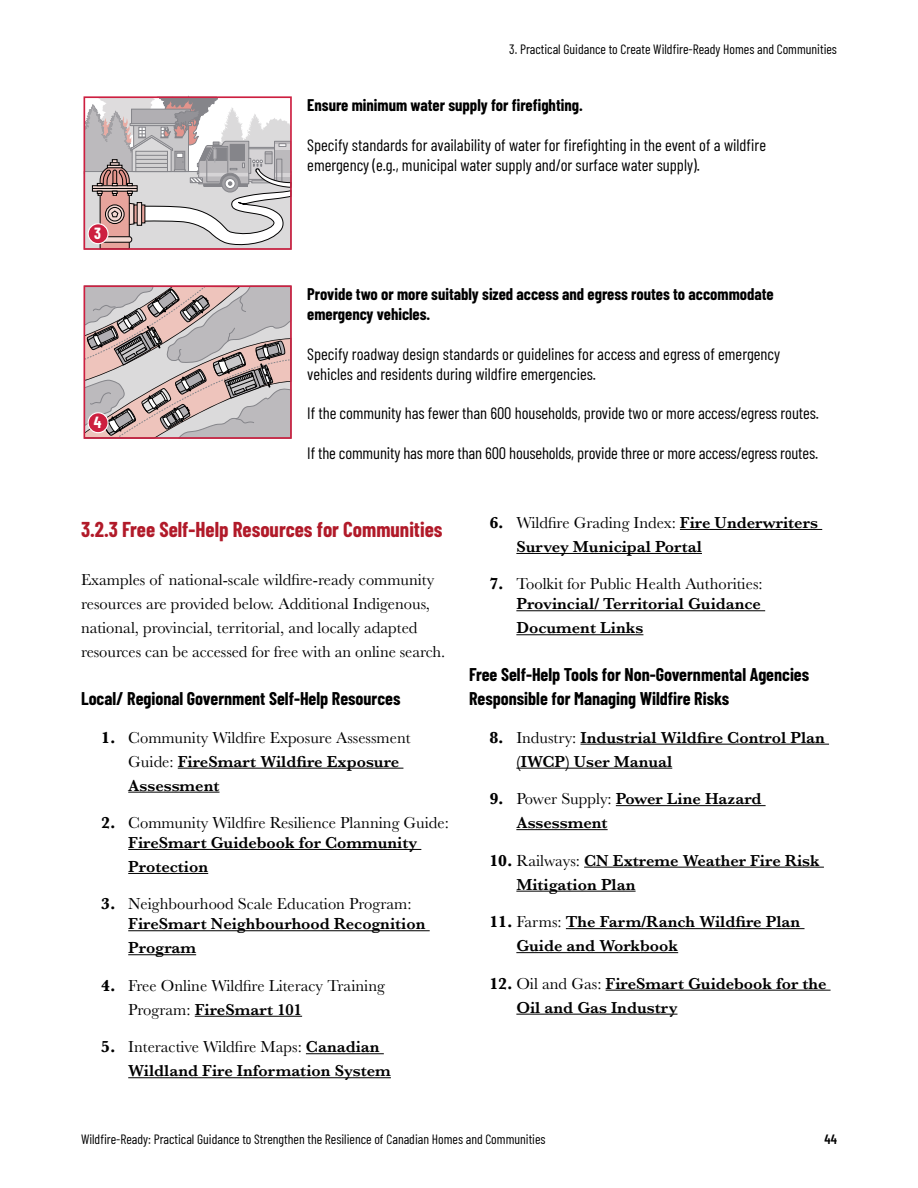
<style>
.page{position:relative;width:918px;height:1188px;background:#fff}
.page>*{position:absolute;margin:0;border:0;box-sizing:border-box;transform-origin:0 0}
.title-4-orange_1_1_1{font:700 21px "Barlow Condensed";color:#b11a29}
.title-6-black{font:700 18px/24px "Barlow Condensed";color:#000}
.TEXT-BODY{font:16.5px/24px "Baskerville";color:#000}
.text_-_table_BODY{font:16.5px/19.8px "Barlow Condensed";color:#000}
.t1{font:600 16.5px/24px "Baskerville";color:#000}
.text_-_table_BODY-2{font:700 16.5px/19.8px "Barlow Condensed";color:#000}
.t2{font:700 15.75px "Barlow Condensed";color:#fff}
.text-header{font:13.5px "Barlow Condensed";color:#000}
.t3{font:600 13.5px "Barlow Condensed";color:#000}
.s1{font-weight:700}
.s2{font-weight:600}
.s3{font-weight:400}
</style>
<div class="page">
<svg style="left:83px;top:96px;width:209px;height:154px"></svg>
<div style="left:88px;top:224px;width:20px;height:20px;background:#cd1f40;border-radius:50%"></div>
<div style="left:88px;top:223px;width:21px;height:21px;border:1px solid #fff;border-radius:50%"></div>
<svg style="left:84px;top:285px;width:208px;height:154px;background:#baa9a9"></svg>
<div style="left:88px;top:413px;width:20px;height:20px;background:#cd1f40;border-radius:50%"></div>
<div style="left:88px;top:412px;width:21px;height:21px;border:1px solid #fff;border-radius:50%"></div>
<hr style="left:178px;top:768px;width:225px;height:1px;background:#000">
<hr style="left:128px;top:792px;width:92px;height:1px;background:#000">
<hr style="left:128px;top:849px;width:293px;height:1px;background:#000">
<hr style="left:128px;top:873px;width:80px;height:1px;background:#000">
<hr style="left:128px;top:930px;width:302px;height:1px;background:#000">
<hr style="left:128px;top:954px;width:68px;height:1px;background:#000">
<hr style="left:195px;top:1016px;width:107px;height:1px;background:#000">
<hr style="left:306px;top:1053px;width:78px;height:1px;background:#000">
<hr style="left:128px;top:1077px;width:263px;height:1px;background:#000">
<hr style="left:680px;top:529px;width:142px;height:1px;background:#000">
<hr style="left:516px;top:553px;width:186px;height:1px;background:#000">
<hr style="left:516px;top:610px;width:249px;height:1px;background:#000">
<hr style="left:516px;top:634px;width:127px;height:1px;background:#000">
<hr style="left:580px;top:744px;width:249px;height:1px;background:#000">
<hr style="left:516px;top:768px;width:156px;height:1px;background:#000">
<hr style="left:616px;top:805px;width:150px;height:1px;background:#000">
<hr style="left:516px;top:829px;width:92px;height:1px;background:#000">
<hr style="left:584px;top:867px;width:240px;height:1px;background:#000">
<hr style="left:516px;top:891px;width:120px;height:1px;background:#000">
<hr style="left:566px;top:928px;width:239px;height:1px;background:#000">
<hr style="left:516px;top:952px;width:162px;height:1px;background:#000">
<hr style="left:606px;top:990px;width:225px;height:1px;background:#000">
<hr style="left:516px;top:1014px;width:162px;height:1px;background:#000">
<p class="text-header" style="left:509px;top:40px;width:329px">3. Practical Guidance to Create Wildfire-Ready Homes and Communities</p>
<p class="t2" style="left:94px;top:222px;width:8px">3</p>
<p class="t2" style="left:94px;top:411px;width:9px">4</p>
<p class="text_-_table_BODY-2" style="left:307px;top:95px;width:277px">Ensure minimum water supply for firefighting.</p>
<p class="text_-_table_BODY" style="left:307px;top:134px;width:460px">Specify standards for availability of water for firefighting in the event of a wildfire emergency (e.g., municipal water supply and/or surface water supply).</p>
<p class="text_-_table_BODY-2" style="left:307px;top:284px;width:468px">Provide two or more suitably sized access and egress routes to accommodate emergency vehicles.</p>
<p class="text_-_table_BODY" style="left:307px;top:343px;width:474px">Specify roadway design standards or guidelines for access and egress of emergency vehicles and residents during wildfire emergencies.</p>
<p class="text_-_table_BODY" style="left:307px;top:402px;width:513px">If the community has fewer than 600 households, provide two or more access/egress routes.</p>
<p class="text_-_table_BODY" style="left:307px;top:442px;width:512px">If the community has more than 600 households, provide three or more access/egress routes.</p>
<p class="title-4-orange_1_1_1" style="left:81px;top:515px;width:363px">3.2.3 Free Self-Help Resources for Communities</p>
<p class="TEXT-BODY" style="left:81px;top:568px;width:366px">Examples of national-scale wildfire-ready community resources are provided below. Additional Indigenous, national, provincial, territorial, and locally adapted resources can be accessed for free with an online search.</p>
<p class="title-6-black" style="left:81px;top:686px;width:321px">Local/ Regional Government Self-Help Resources</p>
<p class="TEXT-BODY" style="left:128px;top:725px;width:284px;text-indent:-27px"><span class="s1">1.</span> Community Wildfire Exposure Assessment<br>Guide: <span class="s2">FireSmart Wildfire Exposure<br>Assessment</span></p>
<p class="TEXT-BODY" style="left:101px;top:813px;width:349px;line-height:19.8px;text-align:center"><span class="s1">2.</span> Community Wildfire Resilience Planning Guide:<br><span class="s2">FireSmart Guidebook for Community</span></p>
<p class="t1" style="left:128px;top:854px;width:81px">Protection</p>
<p class="TEXT-BODY" style="left:128px;top:894px;width:299px;line-height:19.8px;text-indent:-27px"><span class="s1">3.</span> Neighbourhood Scale Education Program:<br><span class="s2">FireSmart Neighbourhood Recognition</span></p>
<p class="t1" style="left:128px;top:936px;width:69px">Program</p>
<p class="TEXT-BODY" style="left:128px;top:974px;width:258px;text-indent:-27px"><span class="s1">4.</span> Free Online Wildfire Literacy Training<br>Program: <span class="s2">FireSmart 101</span></p>
<p class="t1" style="left:128px;top:1035px;width:264px;text-indent:-27px"><span class="s1">5.</span> <span class="s3">Interactive Wildfire Maps:</span> Canadian<br>Wildland Fire Information System</p>
<p class="t1" style="left:516px;top:510px;width:303px;text-indent:-27px"><span class="s1">6.</span> <span class="s3">Wildfire Grading Index:</span> Fire Underwriters<br>Survey Municipal Portal</p>
<p class="TEXT-BODY" style="left:489px;top:574px;width:275px;line-height:19.8px;text-align:right"><span class="s1">7.</span> Toolkit for Public Health Authorities:<br><span class="s2">Provincial/ Territorial Guidance</span></p>
<p class="t1" style="left:516px;top:616px;width:129px">Document Links</p>
<p class="title-6-black" style="left:469px;top:662px;width:342px">Free Self-Help Tools for Non-Governmental Agencies<br>Responsible for Managing Wildfire Risks</p>
<p class="t1" style="left:516px;top:725px;width:310px;text-indent:-27px"><span class="s1">8.</span> <span class="s3">Industry:</span> Industrial Wildfire Control Plan (IWCP) User Manual</p>
<p class="t1" style="left:516px;top:787px;width:247px;text-indent:-27px"><span class="s1">9.</span> <span class="s3">Power Supply:</span> Power Line Hazard<br>Assessment</p>
<p class="t1" style="left:516px;top:848px;width:305px;text-indent:-27px"><span class="s1">10.</span> <span class="s3">Railways:</span> CN Extreme Weather Fire Risk<br>Mitigation Plan</p>
<p class="t1" style="left:516px;top:910px;width:286px;text-indent:-27px"><span class="s1">11.</span> <span class="s3">Farms:</span> The Farm/Ranch Wildfire Plan<br>Guide and Workbook</p>
<p class="t1" style="left:516px;top:971px;width:312px;text-indent:-27px"><span class="s1">12.</span> <span class="s3">Oil and Gas:</span> FireSmart Guidebook for the<br>Oil and Gas Industry</p>
<p class="text-header" style="left:81px;top:1129px;width:466px">Wildfire-Ready: Practical Guidance to Strengthen the Resilience of Canadian Homes and Communities</p>
<p class="t3" style="left:825px;top:1129px;width:14px">44</p>
</div>
